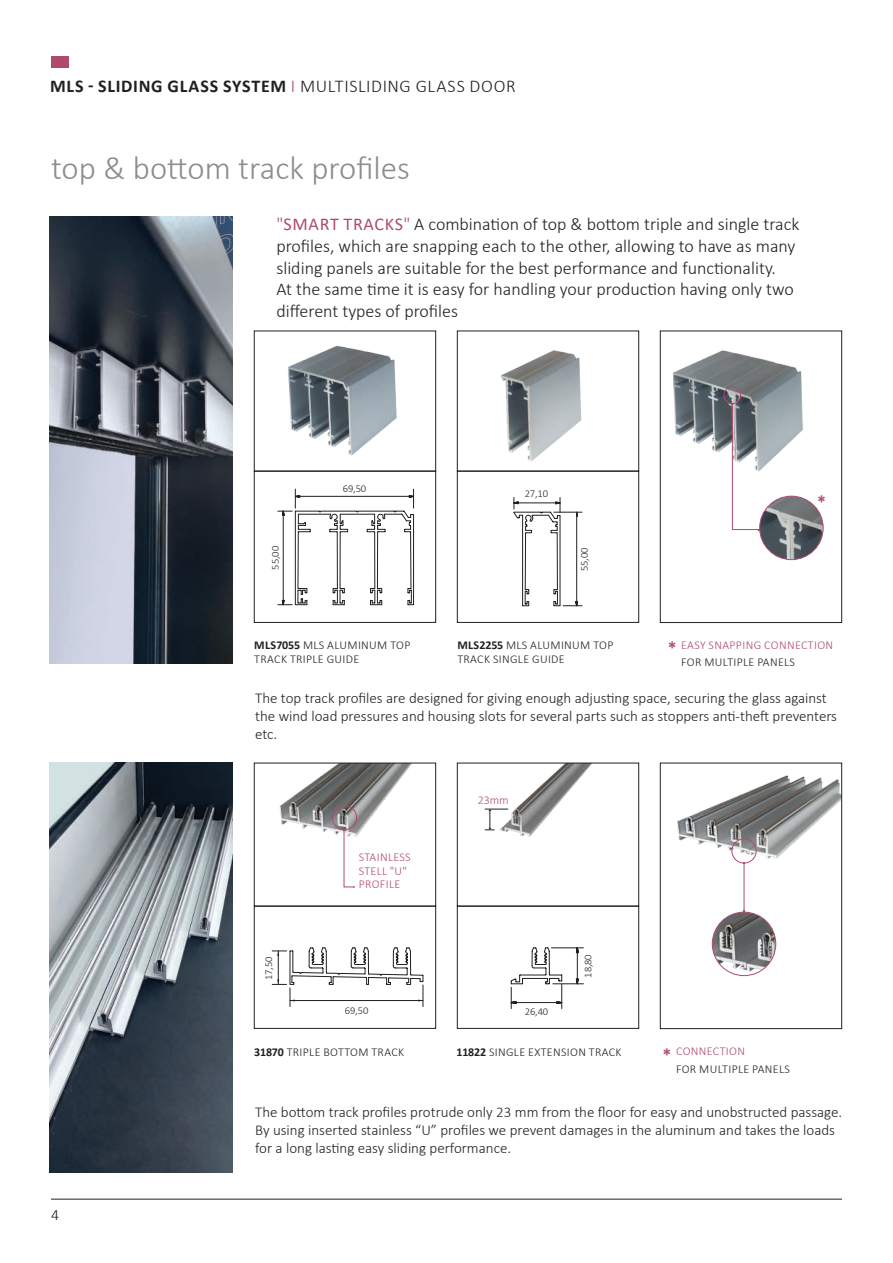
<style>
.page{position:relative;width:893px;height:1263px;background:#fff}
.page>*{position:absolute;margin:0;border:0;box-sizing:border-box;transform-origin:0 0}
.t1{font:300 33px "Calibri";color:#8a8c8f}
.t2{font:300 18px/21.6px "Calibri";color:#231f20}
.t3{font:700 18px "Calibri";letter-spacing:.04em;color:#231f20}
.t4{font:700 18px "Calibri";color:#af4a6e}
.t5{font:300 15.75px "Calibri";color:#231f20}
.t6{font:300 15px/18px "Calibri";color:#231f20}
.t7{font:300 12px/14.4px "Calibri";letter-spacing:.03em;color:#231f20}
.t8{font:300 12px/13.5px "Calibri";letter-spacing:.03em;color:#af4a6e}
.t9{font:300 10.5px "Calibri";letter-spacing:-.01em;color:#231f20}
.s1{font-weight:300;color:#af4a6e}
.s2{font-weight:300}
.s3{color:#af4a6e}
.s4{font-weight:400;color:#af4a6e}
.s5{font-weight:700}
.s6{font-weight:700;font-size:18px}
.s7{color:#231f20}
.s8{font-weight:700;font-size:18px;color:#af4a6e}
</style>
<div class="page">
<div style="left:51px;top:57px;width:18px;height:11px;background:#af4a6e"></div>
<hr style="left:51px;top:1199px;width:791px;height:1px;background:#231f20">
<div style="left:254px;top:906px;width:182px;height:122px;border:1px solid #231f20"></div>
<div style="left:457px;top:906px;width:182px;height:122px;border:1px solid #231f20"></div>
<div style="left:254px;top:471px;width:182px;height:151px;border:1px solid #231f20"></div>
<img style="left:500px;top:350px;width:82px;height:112px">
<div style="left:457px;top:331px;width:182px;height:140px;border:1px solid #231f20"></div>
<img style="left:484px;top:765px;width:107px;height:72px">
<div style="left:457px;top:763px;width:182px;height:143px;border:1px solid #231f20"></div>
<div style="left:660px;top:331px;width:182px;height:292px;border:1px solid #231f20"></div>
<img style="left:677px;top:775px;width:163px;height:94px">
<div style="left:660px;top:763px;width:182px;height:266px;border:1px solid #231f20"></div>
<svg style="left:513px;top:497px;width:69px;height:110px"></svg>
<div style="left:457px;top:471px;width:182px;height:151px;border:1px solid #231f20"></div>
<img style="left:287px;top:345px;width:110px;height:111px">
<div style="left:254px;top:331px;width:182px;height:140px;border:1px solid #231f20"></div>
<img style="left:279px;top:765px;width:132px;height:72px">
<div style="left:254px;top:763px;width:182px;height:143px;border:1px solid #231f20"></div>
<img style="left:673px;top:350px;width:130px;height:122px">
<img style="left:50px;top:217px;width:183px;height:446px">
<img style="left:50px;top:763px;width:183px;height:410px">
<img style="left:712px;top:912px;width:64px;height:63px;border-radius:32px">
<div style="left:712px;top:912px;width:64px;height:64px;border:1px solid #af4a6e;border-radius:50%"></div>
<img style="left:760px;top:496px;width:63px;height:64px;border-radius:32px">
<div style="left:759px;top:496px;width:64px;height:64px;border:1px solid #af4a6e;border-radius:50%"></div>
<div style="left:724px;top:387px;width:17px;height:17px;border:1px solid #af4a6e;border-radius:50%"></div>
<div style="left:332px;top:805px;width:25px;height:25px;border:1px solid #af4a6e;border-radius:50%"></div>
<div style="left:732px;top:839px;width:24px;height:24px;border:1px solid #af4a6e;border-radius:50%"></div>
<hr style="left:744px;top:863px;width:1px;height:48px;background:#af4a6e">
<svg style="left:732px;top:403px;width:28px;height:127px"></svg>
<svg style="left:343px;top:829px;width:12px;height:59px"></svg>
<svg style="left:485px;top:809px;width:23px;height:21px"></svg>
<svg style="left:510px;top:947px;width:74px;height:62px"></svg>
<svg style="left:278px;top:489px;width:137px;height:117px"></svg>
<svg style="left:272px;top:947px;width:152px;height:59px"></svg>
<p class="t3" style="left:50px;top:73px;width:467px">ΜLS - SLIDING GLASS SYSTEM <span class="s1">I</span> <span class="s2">MULTISLIDING GLASS DOOR</span></p>
<h1 class="t1" style="left:51px;top:147px;width:360px">top &amp; bottom track profiles</h1>
<p class="t2" style="left:276px;top:213px;width:524px"><span class="s3">"</span><span class="s4">SMART TRACKS</span><span class="s3">"</span> A combination of top &amp; bottom triple and single track profiles, which are snapping each to the other, allowing to have as many sliding panels are suitable for the best performance and functionality.<br>At the same time it is easy for handling your production having only two different types of profiles</p>
<p class="t9" style="left:343px;top:482px;width:25px">69,50</p>
<p class="t9" style="left:525px;top:487px;width:25px">27,10</p>
<p class="t9" style="left:269px;top:569px;width:25px;rotate:-90deg">55,00</p>
<p class="t9" style="left:578px;top:571px;width:25px;rotate:-90deg">55,00</p>
<p class="t4" style="left:817px;top:491px;width:10px">*</p>
<p class="t7" style="left:254px;top:637px;width:158px"><span class="s5">ΜLS7055</span> MLS ALUMINUM TOP<br>TRACK TRIPLE GUIDE</p>
<p class="t7" style="left:457px;top:637px;width:158px"><span class="s5">MLS2255</span> MLS ALUMINUM TOP<br>TRACK SINGLE GUIDE</p>
<p class="t8" style="left:681px;top:636px;width:154px;line-height:17.7px;text-indent:-13px"><span class="s6">*</span> EASY SNAPPING CONNECTION<br><span class="s7">FOR MULTIPLE PANELS</span></p>
<p class="t6" style="left:255px;top:689px;width:583px">The top track profiles are designed for giving enough adjusting space, securing the glass against the wind load pressures and housing slots for several parts such as stoppers anti-theft preventers etc.</p>
<p class="t8" style="left:359px;top:850px;width:54px">STAINLESS<br>STELL "U"<br>PROFILE</p>
<p class="t8" style="left:478px;top:794px;width:32px">23mm</p>
<p class="t9" style="left:262px;top:980px;width:25px;rotate:-90deg">17,50</p>
<p class="t9" style="left:581px;top:978px;width:25px;rotate:-90deg">18,80</p>
<p class="t9" style="left:345px;top:1004px;width:25px">69,50</p>
<p class="t9" style="left:525px;top:1004px;width:25px">26,40</p>
<p class="t7" style="left:254px;top:1044px;width:152px"><span class="s5">31870</span> TRIPLE BOTTOM TRACK</p>
<p class="t7" style="left:456px;top:1044px;width:167px"><span class="s5">11822</span> SINGLE EXTENSION TRACK</p>
<p class="t7" style="left:676px;top:1042px;width:115px;line-height:17.7px;text-indent:-13px"><span class="s8">*</span> <span class="s3">CONNECTION<br></span>FOR MULTIPLE PANELS</p>
<p class="t5" style="left:51px;top:1210px;width:9px">4</p>
<p class="t6" style="left:255px;top:1103px;width:589px">The bottom track profiles protrude only 23 mm from the floor for easy and unobstructed passage.<br>By using inserted stainless “U” profiles we prevent damages in the aluminum and takes the loads for a long lasting easy sliding performance.</p>
</div>
